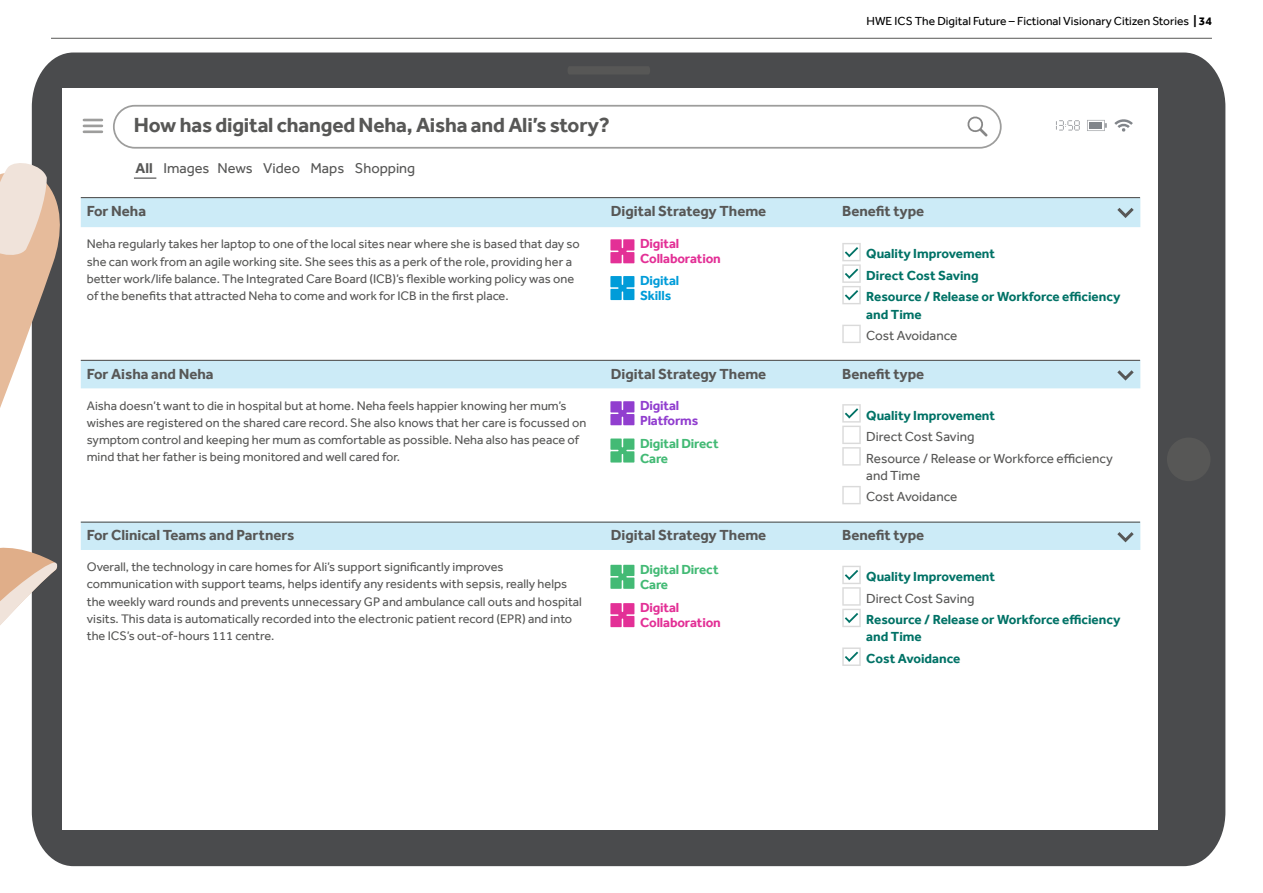
<style>
.page{position:relative;width:1263px;height:893px;background:#fff}
.page>*{position:absolute;margin:0;border:0;box-sizing:border-box;transform-origin:0 0}
.t1{font:700 21px "Effra";letter-spacing:-.01em;color:#575756}
.t2{font:700 15px "Effra";color:#575756}
.t3{font:14.55px "Effra";color:#575756}
.t4{font:700 13.5px/21.5px "Effra";color:#007266}
.t5{font:13.5px/21.5px "Effra";color:#575756}
.t6{font:700 13.5px/15px "Effra";letter-spacing:-.01em;color:#e33096}
.t7{font:700 13.5px/15px "Effra";letter-spacing:-.01em;color:#43ba75}
.t8{font:700 13.5px/15px "Effra";letter-spacing:-.01em;color:#913ecf}
.t9{font:700 13.5px/15px "Effra";letter-spacing:-.01em;color:#009cd9}
.t10{font:12.75px/17.2px "Effra";color:#575756}
.t11{font:12px "Effra";color:#000}
.s1{font-weight:700}
</style>
<div class="page">
<div style="left:32px;top:53px;width:1193px;height:813px;background:#4a4b4d"></div>
<div style="left:62px;top:89px;width:1095px;height:741px;background:#fff"></div>
<svg style="left:567px;top:66px;width:83px;height:9px"></svg>
<div style="left:1167px;top:437px;width:43px;height:44px;background:#575756;border-radius:50%"></div>
<svg style="left:0;top:167px;width:64px;height:699px"></svg>
<svg style="left:0;top:543px;width:58px;height:323px"></svg>
<svg style="left:0;top:159px;width:47px;height:101px;background:#e9d6ca"></svg>
<svg style="left:1056px;top:120px;width:24px;height:11px"></svg>
<svg style="left:1087px;top:120px;width:20px;height:11px"></svg>
<div style="left:1089px;top:122px;width:13px;height:7px;background:#81858a"></div>
<svg style="left:1114px;top:119px;width:19px;height:13px"></svg>
<svg style="left:84px;top:119px;width:18px;height:8px"></svg>
<hr style="left:84px;top:130px;width:18px;height:3px;background:#9d9d9c">
<div style="left:113px;top:105px;width:889px;height:44px;border:2px solid #9d9d9c;border-radius:21px"></div>
<svg style="left:967px;top:116px;width:20px;height:21px"></svg>
<svg style="left:81px;top:198px;width:1059px;height:352px"></svg>
<svg style="left:842px;top:243px;width:19px;height:61px"></svg>
<svg style="left:842px;top:325px;width:19px;height:18px"></svg>
<svg style="left:842px;top:404px;width:19px;height:62px"></svg>
<svg style="left:842px;top:486px;width:19px;height:18px"></svg>
<svg style="left:842px;top:566px;width:19px;height:61px"></svg>
<svg style="left:842px;top:647px;width:19px;height:19px"></svg>
<svg style="left:610px;top:603px;width:24px;height:24px"></svg>
<svg style="left:610px;top:239px;width:24px;height:24px"></svg>
<svg style="left:610px;top:438px;width:24px;height:25px"></svg>
<svg style="left:610px;top:565px;width:24px;height:24px"></svg>
<svg style="left:1114px;top:205px;width:23px;height:15px"></svg>
<svg style="left:1114px;top:367px;width:23px;height:16px"></svg>
<svg style="left:1114px;top:529px;width:23px;height:15px"></svg>
<svg style="left:134px;top:178px;width:22px;height:1px"></svg>
<hr style="left:81px;top:197px;width:1059px;height:1px;background:#575756">
<hr style="left:81px;top:360px;width:1059px;height:1px;background:#575756">
<hr style="left:81px;top:522px;width:1059px;height:1px;background:#575756">
<svg style="left:610px;top:401px;width:24px;height:24px"></svg>
<svg style="left:610px;top:276px;width:24px;height:24px"></svg>
<hr style="left:51px;top:38px;width:1161px;height:1px;background:#575756">
<h1 class="t1" style="left:134px;top:112px;width:477px">How has digital changed Neha, Aisha and Ali’s story?</h1>
<p class="t3" style="left:136px;top:160px;width:281px"><span class="s1">All</span> Images News Video Maps Shopping</p>
<p class="t11" style="left:866px;top:14px;width:347px">HWE ICS The Digital Future – Fictional Visionary Citizen Stories <span class="s1">| 34</span></p>
<p class="t2" style="left:87px;top:202px;width:61px">For Neha</p>
<p class="t2" style="left:611px;top:202px;width:157px">Digital Strategy Theme</p>
<p class="t2" style="left:842px;top:202px;width:84px">Benefit type</p>
<p class="t10" style="left:87px;top:235px;width:495px">Neha regularly takes her laptop to one of the local sites near where she is based that day so she can work from an agile working site. She sees this as a perk of the role, providing her a better work/life balance. The Integrated Care Board (ICB)’s flexible working policy was one of the benefits that attracted Neha to come and work for ICB in the first place.</p>
<p class="t4" style="left:866px;top:243px;width:256px">Quality Improvement<br>Direct Cost Saving<br>Resource / Release or Workforce efficiency</p>
<p class="t4" style="left:866px;top:303px;width:57px">and Time</p>
<p class="t5" style="left:866px;top:325px;width:92px">Cost Avoidance</p>
<p class="t2" style="left:87px;top:365px;width:128px">For Aisha and Neha</p>
<p class="t2" style="left:611px;top:365px;width:157px">Digital Strategy Theme</p>
<p class="t2" style="left:842px;top:365px;width:84px">Benefit type</p>
<p class="t10" style="left:87px;top:397px;width:501px">Aisha doesn’t want to die in hospital but at home. Neha feels happier knowing her mum’s wishes are registered on the shared care record. She also knows that her care is focussed on symptom control and keeping her mum as comfortable as possible. Neha also has peace of mind that her father is being monitored and well cared for.</p>
<p class="t4" style="left:866px;top:404px;width:130px">Quality Improvement</p>
<p class="t6" style="left:640px;top:236px;width:82px">Digital<br>Collaboration</p>
<p class="t9" style="left:640px;top:273px;width:41px">Digital<br>Skills</p>
<p class="t8" style="left:640px;top:398px;width:60px">Digital<br>Platforms</p>
<p class="t5" style="left:866px;top:426px;width:248px">Direct Cost Saving<br>Resource / Release or Workforce efficiency</p>
<p class="t5" style="left:866px;top:464px;width:92px">and Time<br>Cost Avoidance</p>
<p class="t7" style="left:640px;top:435px;width:80px">Digital Direct<br>Care</p>
<p class="t2" style="left:87px;top:526px;width:209px">For Clinical Teams and Partners</p>
<p class="t2" style="left:611px;top:526px;width:157px">Digital Strategy Theme</p>
<p class="t2" style="left:842px;top:526px;width:84px">Benefit type</p>
<p class="t10" style="left:87px;top:558px;width:497px">Overall, the technology in care homes for Ali’s support significantly improves communication with support teams, helps identify any residents with sepsis, really helps the weekly ward rounds and prevents unnecessary GP and ambulance call outs and hospital visits. This data is automatically recorded into the electronic patient record (EPR) and into the ICS’s out-of-hours 111 centre.</p>
<p class="t4" style="left:866px;top:566px;width:130px">Quality Improvement</p>
<p class="t7" style="left:640px;top:562px;width:80px">Digital Direct<br>Care</p>
<p class="t5" style="left:866px;top:587px;width:110px">Direct Cost Saving</p>
<p class="t4" style="left:866px;top:611px;width:256px;line-height:17.2px">Resource / Release or Workforce efficiency and Time</p>
<p class="t4" style="left:866px;top:647px;width:95px">Cost Avoidance</p>
<p class="t6" style="left:640px;top:600px;width:82px">Digital<br>Collaboration</p>
</div>
